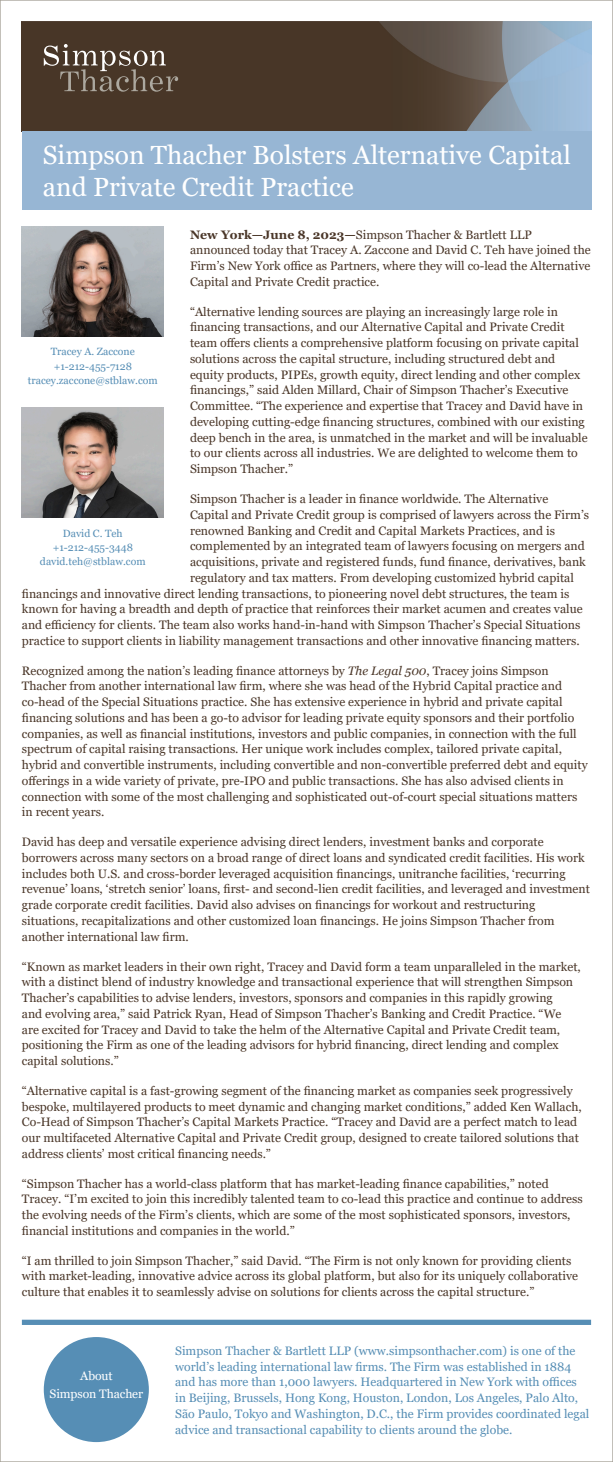
<style>
.page{position:relative;width:613px;height:1462px;background:#fff}
.page>*{position:absolute;margin:0;border:0;box-sizing:border-box;transform-origin:0 0}
.t1{font:26.25px/31.5px "Georgia";color:#fff}
.ST_Text_14_20{font:12.25px/15.8px "Georgia";color:#4a3628}
.ST_Text_11_14{font:12.25px/15.8px "Georgia";color:#568eb5}
.t2{font:12.25px "Georgia";letter-spacing:-.005em;color:#fff}
.t3{font:10.5px "Georgia";color:#568eb5}
.s1{font-weight:700}
.s2{font-style:italic}
</style>
<div class="page">
<div style="left:22px;top:1319px;width:569px;height:5px;background:#568eb5"></div>
<div style="left:44px;top:1336px;width:105px;height:105px;background:#568eb5;border-radius:50%"></div>
<img style="left:22px;top:22px;width:569px;height:109px">
<svg style="left:44px;top:44px;width:134px;height:48px;background:#635447"></svg>
<img style="left:22px;top:227px;width:142px;height:109px">
<img style="left:22px;top:408px;width:142px;height:109px">
<div style="left:22px;top:131px;width:569px;height:79px;background:#97b6d4"></div>
<p class="t1" style="left:43px;top:140px;width:529px">Simpson Thacher Bolsters Alternative Capital and Private Credit Practice</p>
<p class="ST_Text_14_20" style="left:190px;top:227px;width:402px"><span class="s1">New York—June 8, 2023—</span>Simpson Thacher &amp; Bartlett LLP announced today that Tracey A. Zaccone and David C. Teh have joined the Firm’s New York office as Partners, where they will co-lead the Alternative Capital and Private Credit practice.</p>
<p class="ST_Text_14_20" style="left:190px;top:304px;width:399px">“Alternative lending sources are playing an increasingly large role in financing transactions, and our Alternative Capital and Private Credit team offers clients a comprehensive platform focusing on private capital solutions across the capital structure, including structured debt and equity products, PIPEs, growth equity, direct lending and other complex financings,” said Alden Millard, Chair of Simpson Thacher’s Executive Committee. “The experience and expertise that Tracey and David have in developing cutting-edge financing structures, combined with our existing deep bench in the area, is unmatched in the market and will be invaluable to our clients across all industries. We are delighted to welcome them to Simpson Thacher.”</p>
<p class="ST_Text_14_20" style="left:190px;top:491px;width:360px">Simpson Thacher is a leader in finance worldwide. The Alternative</p>
<p class="ST_Text_14_20" style="left:190px;top:507px;width:400px">Capital and Private Credit group is comprised of lawyers across the Firm’s</p>
<p class="ST_Text_14_20" style="left:190px;top:522px;width:366px">renowned Banking and Credit and Capital Markets Practices, and is</p>
<p class="ST_Text_14_20" style="left:190px;top:538px;width:396px">complemented by an integrated team of lawyers focusing on mergers and</p>
<p class="ST_Text_14_20" style="left:190px;top:554px;width:397px">acquisitions, private and registered funds, fund finance, derivatives, bank</p>
<p class="ST_Text_14_20" style="left:190px;top:570px;width:385px">regulatory and tax matters. From developing customized hybrid capital</p>
<p class="ST_Text_14_20" style="left:22px;top:585px;width:549px">financings and innovative direct lending transactions, to pioneering novel debt structures, the team is</p>
<p class="ST_Text_14_20" style="left:22px;top:601px;width:562px">known for having a breadth and depth of practice that reinforces their market acumen and creates value</p>
<p class="ST_Text_14_20" style="left:22px;top:617px;width:560px">and efficiency for clients. The team also works hand-in-hand with Simpson Thacher’s Special Situations</p>
<p class="ST_Text_14_20" style="left:22px;top:633px;width:559px">practice to support clients in liability management transactions and other innovative financing matters.</p>
<p class="ST_Text_14_20" style="left:22px;top:662px;width:567px">Recognized among the nation’s leading finance attorneys by <span class="s2">The Legal 500</span>, Tracey joins Simpson Thacher from another international law firm, where she was head of the Hybrid Capital practice and co-head of the Special Situations practice. She has extensive experience in hybrid and private capital financing solutions and has been a go-to advisor for leading private equity sponsors and their portfolio companies, as well as financial institutions, investors and public companies, in connection with the full spectrum of capital raising transactions. Her unique work includes complex, tailored private capital, hybrid and convertible instruments, including convertible and non-convertible preferred debt and equity offerings in a wide variety of private, pre-IPO and public transactions. She has also advised clients in connection with some of the most challenging and sophisticated out-of-court special situations matters in recent years.</p>
<p class="ST_Text_14_20" style="left:22px;top:834px;width:569px">David has deep and versatile experience advising direct lenders, investment banks and corporate borrowers across many sectors on a broad range of direct loans and syndicated credit facilities. His work includes both U.S. and cross-border leveraged acquisition financings, unitranche facilities, ‘recurring revenue’ loans, ‘stretch senior’ loans, first- and second-lien credit facilities, and leveraged and investment grade corporate credit facilities. David also advises on financings for workout and restructuring situations, recapitalizations and other customized loan financings. He joins Simpson Thacher from another international law firm.</p>
<p class="ST_Text_14_20" style="left:22px;top:958px;width:560px">“Known as market leaders in their own right, Tracey and David form a team unparalleled in the market, with a distinct blend of industry knowledge and transactional experience that will strengthen Simpson Thacher’s capabilities to advise lenders, investors, sponsors and companies in this rapidly growing<br>and evolving area,” said Patrick Ryan, Head of Simpson Thacher’s Banking and Credit Practice. “We are excited for Tracey and David to take the helm of the Alternative Capital and Private Credit team, positioning the Firm as one of the leading advisors for hybrid financing, direct lending and complex capital solutions.”</p>
<p class="ST_Text_14_20" style="left:22px;top:1082px;width:561px">“Alternative capital is a fast-growing segment of the financing market as companies seek progressively bespoke, multilayered products to meet dynamic and changing market conditions,” added Ken Wallach, Co-Head of Simpson Thacher’s Capital Markets Practice. “Tracey and David are a perfect match to lead our multifaceted Alternative Capital and Private Credit group, designed to create tailored solutions that address clients’ most critical financing needs.”</p>
<p class="ST_Text_14_20" style="left:22px;top:1175px;width:562px">“Simpson Thacher has a world-class platform that has market-leading finance capabilities,” noted Tracey. “I’m excited to join this incredibly talented team to co-lead this practice and continue to address the evolving needs of the Firm’s clients, which are some of the most sophisticated sponsors, investors, financial institutions and companies in the world.”</p>
<p class="ST_Text_14_20" style="left:22px;top:1252px;width:557px">“I am thrilled to join Simpson Thacher,” said David. “The Firm is not only known for providing clients with market-leading, innovative advice across its global platform, but also for its uniquely collaborative culture that enables it to seamlessly advise on solutions for clients across the capital structure.”</p>
<p class="t3" style="left:51px;top:345px;width:86px">Tracey A. Zaccone</p>
<p class="t3" style="left:54px;top:359px;width:80px">+1-212-455-7128</p>
<p class="t3" style="left:28px;top:373px;width:131px">tracey.zaccone@stblaw.com</p>
<p class="t3" style="left:63px;top:526px;width:61px">David C. Teh</p>
<p class="t3" style="left:53px;top:540px;width:82px">+1-212-455-3448</p>
<p class="t3" style="left:40px;top:554px;width:107px">david.teh@stblaw.com</p>
<p class="t2" style="left:80px;top:1368px;width:34px">About</p>
<p class="t2" style="left:50px;top:1386px;width:95px">Simpson Thacher</p>
<p class="ST_Text_11_14" style="left:175px;top:1342px;width:415px">Simpson Thacher &amp; Bartlett LLP (www.simpsonthacher.com) is one of the world’s leading international law firms. The Firm was established in 1884 and has more than 1,000 lawyers. Headquartered in New York with offices in Beijing, Brussels, Hong Kong, Houston, London, Los Angeles, Palo Alto, São Paulo, Tokyo and Washington, D.C., the Firm provides coordinated legal advice and transactional capability to clients around the globe.</p>
</div>
